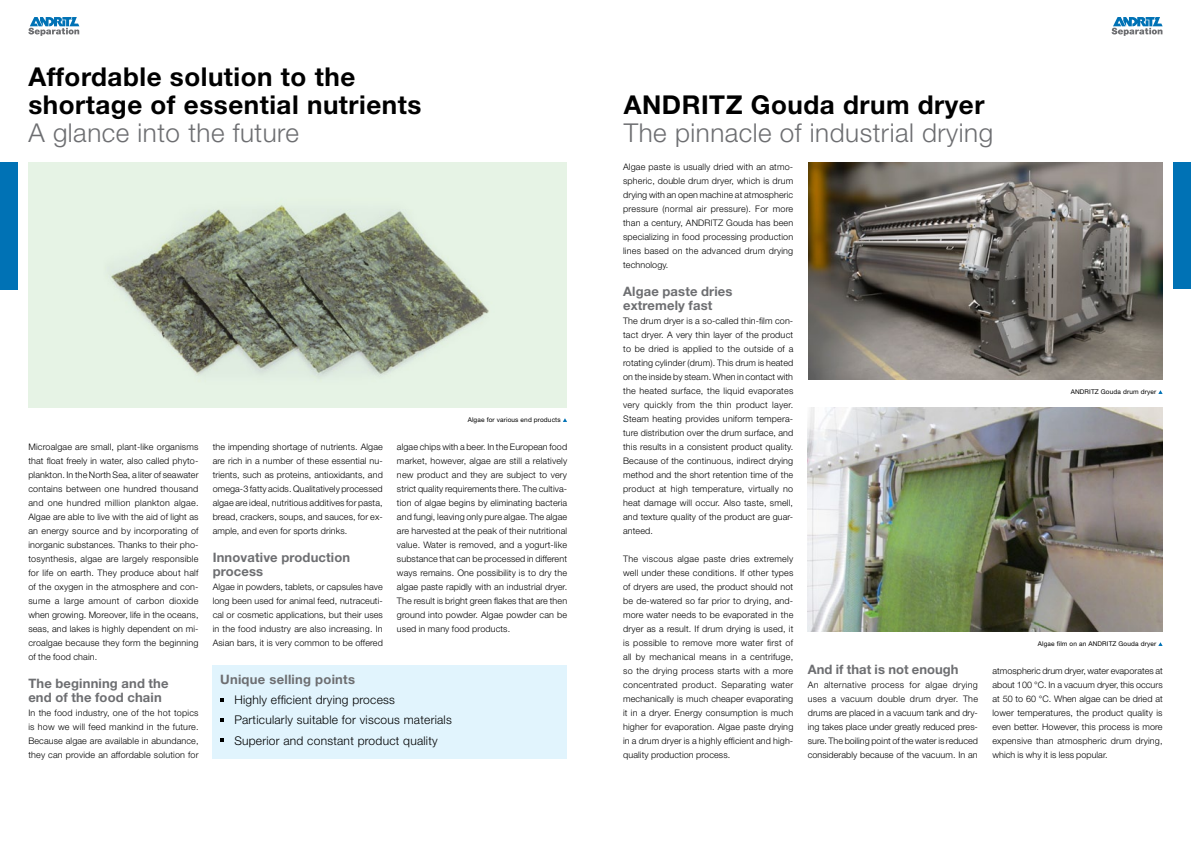
<style>
.page{position:relative;width:1191px;height:842px;background:#fff}
.page>*{position:absolute;margin:0;border:0;box-sizing:border-box;transform-origin:0 0}
.t1{font:700 26px/28px "Helvetica Neue LT";letter-spacing:.02em;color:#000}
.t2{font:300 26px "Helvetica Neue LT";letter-spacing:.02em;color:#6d6e71}
.t3{font:700 13px/14px "Helvetica Neue LT";letter-spacing:.015em;color:#6d6e71}
.t4{font:300 12px/20.2px "Helvetica Neue LT";letter-spacing:.02em;color:#000}
.t5{font:300 9px/14px "Helvetica Neue LT";letter-spacing:.015em;color:#000;text-align:justify}
.t6{font:6.5px "Helvetica Neue LT";letter-spacing:.02em;color:#000}
</style>
<div class="page">
<div style="left:28px;top:162px;width:539px;height:246px;background:#e6f3e5"></div>
<svg style="left:1111px;top:17px;width:51px;height:19px"></svg>
<svg style="left:28px;top:17px;width:51px;height:19px"></svg>
<div style="left:0;top:162px;width:17px;height:128px;background:#0072b5"></div>
<div style="left:1174px;top:162px;width:17px;height:126px;background:#0072b5"></div>
<svg style="left:563px;top:418px;width:4px;height:4px"></svg>
<img style="left:808px;top:162px;width:354px;height:218px">
<div style="left:213px;top:665px;width:354px;height:93px;background:#e1f4fd"></div>
<img style="left:110px;top:205px;width:379px;height:173px">
<img style="left:808px;top:408px;width:354px;height:224px">
<h1 class="t1" style="left:28px;top:62px;width:395px">Affordable solution to the shortage of essential nutrients</h1>
<h1 class="t2" style="left:28px;top:117px;width:272px">A glance into the future</h1>
<p class="t6" style="left:468px;top:416px;width:94px">Algae for various end products</p>
<p class="t5" style="left:28px;top:440px;width:172px">Microalgae are small, plant-like organisms that float freely in water, also called phyto&shy;plankton. In the North Sea, a liter of seawater contains between one hundred thousand and one hundred million plankton algae.<br>Algae are able to live with the aid of light as an energy source and by incorporating of inorganic substances. Thanks to their pho&shy;tosynthesis, algae are largely responsible for life on earth. They produce about half of the oxygen in the atmosphere and con&shy;sume a large amount of carbon dioxide when growing. Moreover, life in the oceans, seas, and lakes is highly dependent on mi&shy;croalgae because they form the beginning of the food chain.</p>
<h2 class="t3" style="left:28px;top:676px;width:142px">The beginning and the end of the food chain</h2>
<p class="t5" style="left:28px;top:706px;width:172px">In the food industry, one of the hot topics is how we will feed mankind in the future.<br>Because algae are available in abundance, they can provide an affordable solution for</p>
<p class="t5" style="left:213px;top:440px;width:172px">the impending shortage of nutrients. Algae are rich in a number of these essential nu&shy;trients, such as proteins, antioxidants, and omega-3 fatty acids. Qualitatively processed algae are ideal, nutritious additives for pasta, bread, crackers, soups, and sauces, for ex&shy;ample, and even for sports drinks.</p>
<h2 class="t3" style="left:213px;top:550px;width:139px">Innovative production process</h2>
<p class="t5" style="left:213px;top:580px;width:172px">Algae in powders, tablets, or capsules have long been used for animal feed, nutraceuti&shy;cal or cosmetic applications, but their uses in the food industry are also increasing. In Asian bars, it is very common to be offered</p>
<p class="t5" style="left:397px;top:440px;width:172px">algae chips with a beer. In the European food market, however, algae are still a relatively new product and they are subject to very strict quality requirements there. The cultiva&shy;tion of algae begins by eliminating bacteria and fungi, leaving only pure algae. The algae are harvested at the peak of their nutritional value. Water is removed, and a yogurt-like substance that can be processed in different ways remains. One possibility is to dry the algae paste rapidly with an industrial dryer.<br>The result is bright green flakes that are then ground into powder. Algae powder can be used in many food products.</p>
<h2 class="t3" style="left:220px;top:672px;width:136px">Unique selling points</h2>
<h3 class="t4" style="left:234px;top:689px;width:219px">Highly efficient drying process<br>Particularly suitable for viscous materials<br>Superior and constant product quality</h3>
<h1 class="t1" style="left:624px;top:90px;width:362px">ANDRITZ Gouda drum dryer</h1>
<h1 class="t2" style="left:624px;top:117px;width:371px">The pinnacle of industrial drying</h1>
<p class="t5" style="left:623px;top:160px;width:172px">Algae paste is usually dried with an atmo&shy;spheric, double drum dryer, which is drum drying with an open machine at atmospheric pressure (normal air pressure). For more than a century, ANDRITZ Gouda has been specializing in food processing production lines based on the advanced drum drying technology.</p>
<h2 class="t3" style="left:623px;top:284px;width:111px">Algae paste dries extremely fast</h2>
<p class="t5" style="left:623px;top:314px;width:172px">The drum dryer is a so-called thin-film con&shy;tact dryer. A very thin layer of the product to be dried is applied to the outside of a rotating cylinder (drum). This drum is heated on the inside by steam. When in contact with the heated surface, the liquid evaporates very quickly from the thin product layer.<br>Steam heating provides uniform tempera&shy;ture distribution over the drum surface, and this results in a consistent product quality.<br>Because of the continuous, indirect drying method and the short retention time of the product at high temperature, virtually no heat damage will occur. Also taste, smell, and texture quality of the product are guar&shy;anteed.</p>
<p class="t5" style="left:623px;top:552px;width:172px">The viscous algae paste dries extremely well under these conditions. If other types of dryers are used, the product should not be de-watered so far prior to drying, and&shy;more water needs to be evaporated in the dryer as a result. If drum drying is used, it is possible to remove more water first of all by mechanical means in a centrifuge, so the drying process starts with a more concentrated product. Separating water mechanically is much cheaper evaporating it in a dryer. Energy consumption is much higher for evaporation. Algae paste drying in a drum dryer is a highly efficient and high&shy;quality production process.</p>
<h2 class="t3" style="left:808px;top:662px;width:152px">And if that is not enough</h2>
<p class="t5" style="left:808px;top:678px;width:172px">An alternative process for algae drying uses a vacuum double drum dryer. The drums are placed in a vacuum tank and dry&shy;ing takes place under greatly reduced pres&shy;sure. The boiling point of the water is reduced considerably because of the vacuum. In an</p>
<p class="t6" style="left:1070px;top:388px;width:87px">ANDRITZ Gouda drum dryer</p>
<p class="t6" style="left:1037px;top:640px;width:120px">Algae film on an ANDRITZ Gouda dryer</p>
<p class="t5" style="left:992px;top:664px;width:172px">atmospheric drum dryer, water evaporates at about 100 °C. In a vacuum dryer, this occurs at 50 to 60 °C. When algae can be dried at lower temperatures, the product quality is even better. However, this process is more expensive than atmospheric drum drying, which is why it is less popular.</p>
</div>
